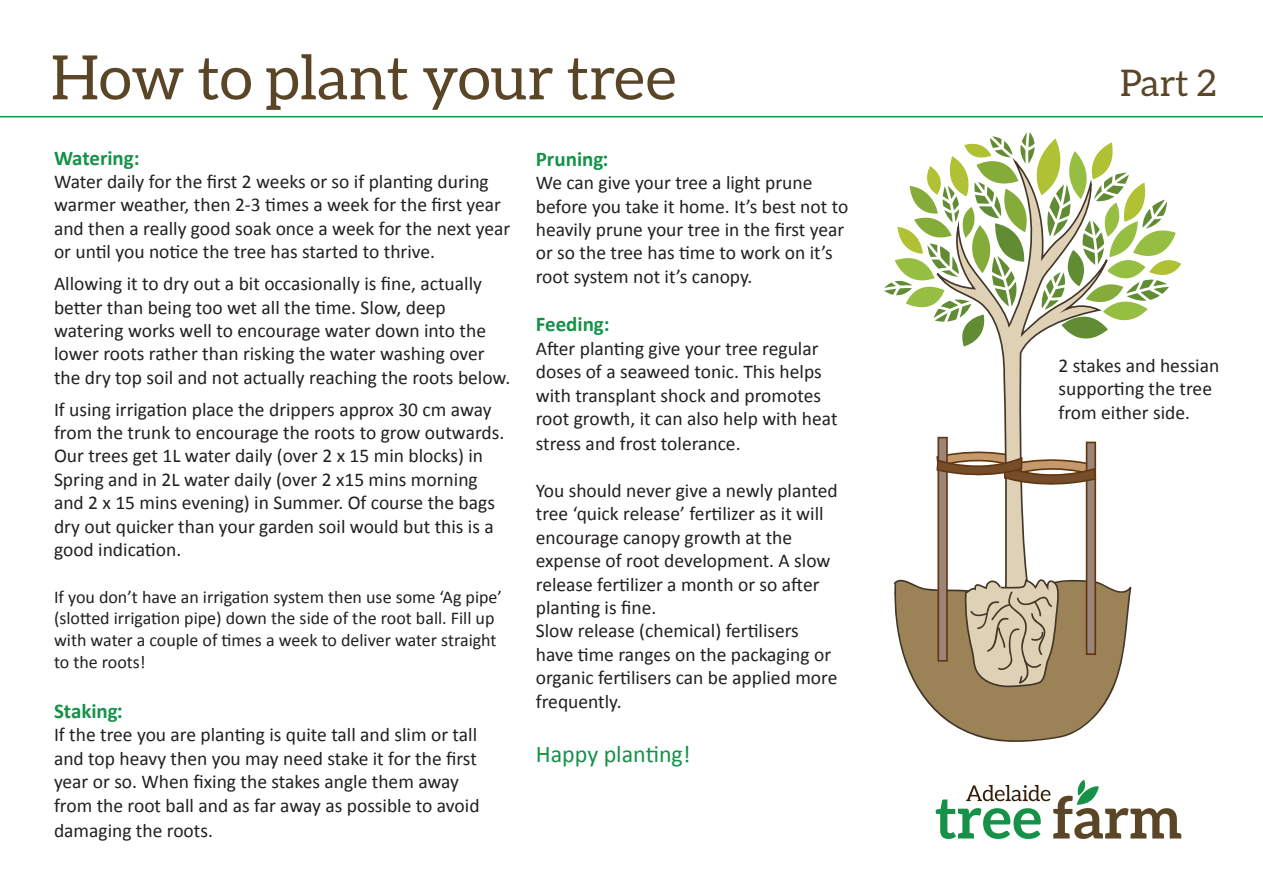
<style>
.page{position:relative;width:1263px;height:893px;background:#fff}
.page>*{position:absolute;margin:0;border:0;box-sizing:border-box;transform-origin:0 0}
.t1{font:61.2px "Aleo";color:#5a4527}
.t2{font:36.75px "Aleo";color:#5a4527}
.t3{font:24px "Calibri";color:#169148}
.t4{font:700 21px "Calibri";color:#169148}
.t5{font:19.5px/23.4px "Calibri";color:#231f20}
.t6{font:18px/21.6px "Calibri";color:#231f20}
.s1{font-family:"Aleo"}
</style>
<div class="page">
<svg style="left:936px;top:780px;width:245px;height:59px"></svg>
<hr style="left:0;top:116px;width:1263px;height:1px;background:#169148">
<svg style="left:1002px;top:353px;width:95px;height:222px"></svg>
<svg style="left:884px;top:132px;width:297px;height:221px"></svg>
<div style="left:937px;top:437px;width:11px;height:225px;background:#9c8578;border:2px solid #613812"></div>
<svg style="left:936px;top:431px;width:161px;height:82px"></svg>
<svg style="left:893px;top:575px;width:238px;height:167px"></svg>
<p class="t1" style="left:51px;top:43px;width:627px">How to plant your tree</p>
<p class="t4" style="left:54px;top:144px;width:87px">Watering:</p>
<p class="t5" style="left:54px;top:170px;width:458px">Water daily for the first 2 weeks or so if planting during warmer weather, then 2-3 times a week for the first year and then a really good soak once a week for the next year or until you notice the tree has started to thrive.</p>
<p class="t5" style="left:54px;top:272px;width:458px">Allowing it to dry out a bit occasionally is fine, actually better than being too wet all the time. Slow, deep watering works well to encourage water down into the lower roots rather than risking the water washing over the dry top soil and not actually reaching the roots below.</p>
<p class="t5" style="left:54px;top:397px;width:452px">If using irrigation place the drippers approx 30 cm away from the trunk to encourage the roots to grow outwards.</p>
<p class="t5" style="left:54px;top:444px;width:442px">Our trees get 1L water daily (over 2 x 15 min blocks) in Spring and in 2L water daily (over 2 x15 mins morning and 2 x 15 mins evening) in Summer. Of course the bags dry out quicker than your garden soil would but this is a good indication.</p>
<p class="t6" style="left:54px;top:586px;width:450px">If you don’t have an irrigation system then use some ‘Ag pipe’ (slotted irrigation pipe) down the side of the root ball. Fill up with water a couple of times a week to deliver water straight to the roots!</p>
<p class="t4" style="left:54px;top:698px;width:70px">Staking<span class="s1">:</span></p>
<p class="t5" style="left:54px;top:723px;width:427px">If the tree you are planting is quite tall and slim or tall and top heavy then you may need stake it for the first year or so. When fixing the stakes angle them away from the root ball and as far away as possible to avoid</p>
<p class="t5" style="left:54px;top:819px;width:160px">damaging the roots.</p>
<p class="t4" style="left:536px;top:145px;width:73px">Pruning<span class="s1">:</span></p>
<p class="t5" style="left:536px;top:171px;width:314px">We can give your tree a light prune before you take it home. It’s best not to heavily prune your tree in the first year or so the tree has time to work on it’s root system not it’s canopy.</p>
<p class="t4" style="left:536px;top:311px;width:75px">Feeding:</p>
<p class="t5" style="left:536px;top:337px;width:303px">After planting give your tree regular doses of a seaweed tonic. This helps with transplant shock and promotes root growth, it can also help with heat</p>
<p class="t5" style="left:536px;top:432px;width:206px">stress and frost tolerance.</p>
<p class="t5" style="left:536px;top:479px;width:303px">You should never give a newly planted tree ‘quick release’ fertilizer as it will encourage canopy growth at the expense of root development. A slow release fertilizer a month or so after planting is fine.</p>
<p class="t5" style="left:536px;top:619px;width:303px">Slow release (chemical) fertilisers have time ranges on the packaging or organic fertilisers can be applied more frequently.</p>
<p class="t3" style="left:536px;top:738px;width:156px">Happy planting!</p>
<p class="t2" style="left:1120px;top:63px;width:98px">Part 2</p>
<p class="t5" style="left:1058px;top:354px;width:162px">2 stakes and hessian supporting the tree from either side.</p>
</div>
